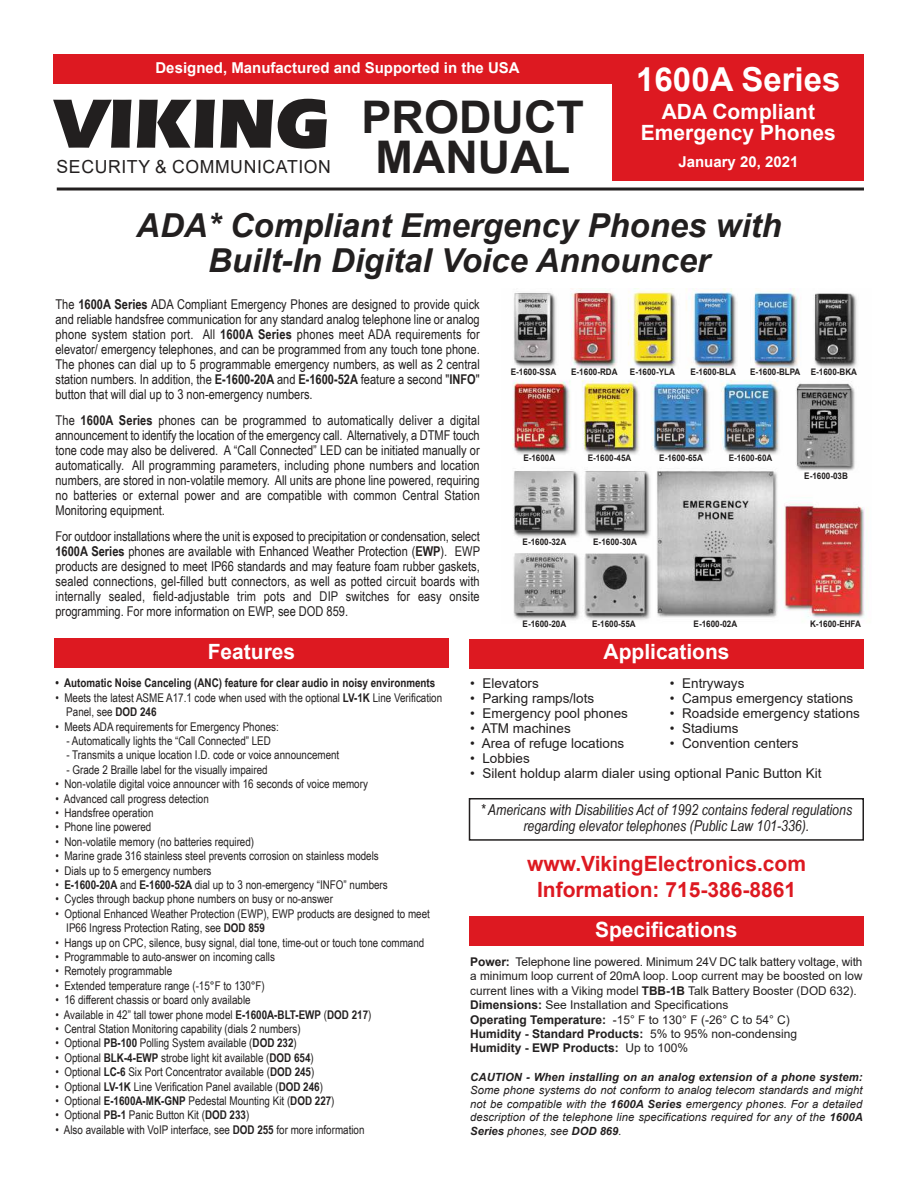
<style>
.page{position:relative;width:918px;height:1188px;background:#fff}
.page>*{position:absolute;margin:0;border:0;box-sizing:border-box;transform-origin:0 0}
.t1{font:900 72px "Eras ITC";color:#221f1f;scale:.95 1}
.t2{font:700 45px/40.5px "Arial";color:#221f1f;text-align:center}
.t3{font:italic 700 33px/34.5px "Arial";color:#221f1f;text-align:center}
.t4{font:700 33px "Arial";color:#fff}
.t5{font:700 21px/21px "Arial";color:#fff;text-align:center}
.t6{font:700 21px/25.2px "Arial";color:#dd1921;text-align:center}
.t7{font:18px "Arial";letter-spacing:.035em;color:#221f1f}
.t8{font:italic 15px/16.5px "Arial Narrow";color:#221f1f;text-align:center}
.t9{font:700 15px "Arial";color:#fff}
.t10{font:13.5px/15px "Arial Narrow";color:#221f1f;text-align:justify}
.t11{font:13.5px/15px "Arial";color:#221f1f}
.t12{font:12px "Arial Narrow";color:#221f1f}
.t13{font:12px/14.4px "Arial";color:#221f1f}
.t14{font:700 12px "Arial Narrow";color:#221f1f}
.t15{font:italic 11.25px/13.5px "Arial";letter-spacing:.005em;color:#221f1f;text-align:justify}
.t16{font:italic 700 11.25px "Arial";letter-spacing:.01em;color:#221f1f}
.t17{font:700 9px "Arial";color:#221f1f;scale:.9 1}
.s1{font-weight:700}
</style>
<div class="page">
<img style="left:512px;top:288px;width:353px;height:332px">
<div style="left:54px;top:639px;width:395px;height:29px;background:#dd1921"></div>
<div style="left:469px;top:639px;width:395px;height:29px;background:#dd1921"></div>
<div style="left:469px;top:916px;width:395px;height:29px;background:#dd1921"></div>
<div style="left:469px;top:798px;width:395px;height:43px;border:2px solid #221f1f"></div>
<div style="left:54px;top:54px;width:810px;height:29px;background:#dd1921"></div>
<hr style="left:57px;top:188px;width:807px;height:3px;background:#221f1f">
<div style="left:613px;top:61px;width:251px;height:119px;background:#dd1921"></div>
<p class="t9" style="left:155px;top:62px;width:366px">Designed, Manufactured and Supported in the USA</p>
<h3 class="t4" style="left:636px;top:67px;width:206px">1600A Series</h3>
<h3 class="t5" style="left:641px;top:103px;width:196px">ADA Compliant<br>Emergency Phones</h3>
<h1 class="t1" style="left:54px;top:81px;width:292px">VIKING</h1>
<h3 class="t7" style="left:57px;top:160px;width:276px">SECURITY &amp; COMMUNICATION</h3>
<p class="t9" style="left:678px;top:157px;width:122px">January 20, 2021</p>
<h2 class="t2" style="left:362px;top:101px;width:224px">PRODUCT<br>MANUAL</h2>
<h3 class="t3" style="left:136px;top:211px;width:647px">ADA* Compliant Emergency Phones with<br>Built-In Digital Voice Announcer</h3>
<p class="t10" style="left:55px;top:298px;width:426px">The <span class="s1">1600A Series</span> ADA Compliant Emergency Phones are designed to provide quick and reliable handsfree communication for any standard analog telephone line or analog phone system station port. All <span class="s1">1600A Series</span> phones meet ADA requirements for elevator/ emergency telephones, and can be programmed from any touch tone phone.<br>The phones can dial up to 5 programmable emergency numbers, as well as 2 central station numbers. In addition, the <span class="s1">E-1600-20A</span> and <span class="s1">E-1600-52A</span> feature a second "<span class="s1">INFO</span>" button that will dial up to 3 non-emergency numbers.</p>
<p class="t10" style="left:55px;top:414px;width:426px">The <span class="s1">1600A Series</span> phones can be programmed to automatically deliver a digital announcement to identify the location of the emergency call. Alternatively, a DTMF touch tone code may also be delivered. A “Call Connected” LED can be initiated manually or automatically. All programming parameters, including phone numbers and location numbers, are stored in non-volatile memory. All units are phone line powered, requiring no batteries or external power and are compatible with common Central Station Monitoring equipment.</p>
<p class="t10" style="left:55px;top:530px;width:426px">For outdoor installations where the unit is exposed to precipitation or condensation, select <span class="s1">1600A Series</span> phones are available with Enhanced Weather Protection (<span class="s1">EWP</span>). EWP products are designed to meet IP66 standards and may feature foam rubber gaskets, sealed connections, gel-filled butt connectors, as well as potted circuit boards with internally sealed, field-adjustable trim pots and DIP switches for easy onsite programming. For more information on EWP, see DOD 859.</p>
<p class="t17" style="left:523px;top:539px;width:50px">E-1600-32A</p>
<p class="t17" style="left:511px;top:368px;width:52px">E-1600-SSA</p>
<p class="t17" style="left:571px;top:368px;width:53px">E-1600-RDA</p>
<p class="t17" style="left:630px;top:368px;width:52px">E-1600-YLA</p>
<p class="t17" style="left:690px;top:368px;width:52px">E-1600-BLA</p>
<p class="t17" style="left:750px;top:368px;width:120px">E-1600-BLPA E-1600-BKA</p>
<p class="t17" style="left:659px;top:455px;width:50px">E-1600-65A</p>
<p class="t17" style="left:729px;top:455px;width:50px">E-1600-60A</p>
<p class="t17" style="left:523px;top:455px;width:37px">E-1600A</p>
<p class="t17" style="left:588px;top:455px;width:50px">E-1600-45A</p>
<p class="t17" style="left:804px;top:473px;width:50px">E-1600-03B</p>
<p class="t17" style="left:593px;top:539px;width:50px">E-1600-30A</p>
<p class="t17" style="left:523px;top:620px;width:50px">E-1600-20A</p>
<p class="t17" style="left:592px;top:620px;width:50px">E-1600-55A</p>
<p class="t17" style="left:694px;top:620px;width:50px">E-1600-02A</p>
<p class="t17" style="left:810px;top:620px;width:58px">K-1600-EHFA</p>
<h3 class="t5" style="left:208px;top:643px;width:89px">Features</h3>
<h3 class="t5" style="left:604px;top:644px;width:128px">Applications</h3>
<p class="t14" style="left:55px;top:679px;width:381px">ï Automatic Noise Canceling (ANC) feature for clear audio in noisy environments</p>
<p class="t12" style="left:55px;top:693px;width:388px">ï Meets the latest ASME A17.1 code when used with the optional <span class="s1">LV-1K</span> Line Verification</p>
<p class="t12" style="left:66px;top:707px;width:92px">Panel, see <span class="s1">DOD 246</span></p>
<p class="t12" style="left:56px;top:722px;width:225px">ï Meets ADA requirements for Emergency Phones:</p>
<p class="t12" style="left:66px;top:736px;width:206px">- Automatically lights the “Call Connected” LED</p>
<p class="t12" style="left:66px;top:751px;width:274px">- Transmits a unique location I.D. code or voice announcement</p>
<p class="t12" style="left:66px;top:765px;width:203px">- Grade 2 Braille label for the visually impaired</p>
<p class="t12" style="left:56px;top:779px;width:314px">ï Non-volatile digital voice announcer with 16 seconds of voice memory</p>
<p class="t12" style="left:56px;top:794px;width:155px">ï Advanced call progress detection</p>
<p class="t12" style="left:56px;top:808px;width:100px">ï Handsfree operation</p>
<p class="t12" style="left:56px;top:823px;width:97px">ï Phone line powered</p>
<p class="t12" style="left:56px;top:837px;width:200px">ï Non-volatile memory (no batteries required)</p>
<p class="t12" style="left:56px;top:851px;width:325px">ï Marine grade 316 stainless steel prevents corrosion on stainless models</p>
<p class="t12" style="left:56px;top:866px;width:158px">ï Dials up to 5 emergency numbers</p>
<p class="t12" style="left:56px;top:880px;width:334px">ï <span class="s1">E-1600-20A</span> and <span class="s1">E-1600-52A</span> dial up to 3 non-emergency “INFO” numbers</p>
<p class="t12" style="left:56px;top:895px;width:279px">ï Cycles through backup phone numbers on busy or no-answer</p>
<p class="t12" style="left:56px;top:909px;width:376px">ï Optional Enhanced Weather Protection (EWP), EWP products are designed to meet</p>
<p class="t12" style="left:66px;top:923px;width:200px">IP66 Ingress Protection Rating, see <span class="s1">DOD 859</span></p>
<p class="t12" style="left:56px;top:938px;width:370px">ï Hangs up on CPC, silence, busy signal, dial tone, time-out or touch tone command</p>
<p class="t12" style="left:56px;top:952px;width:221px">ï Programmable to auto-answer on incoming calls</p>
<p class="t12" style="left:56px;top:967px;width:118px">ï Remotely programmable</p>
<p class="t12" style="left:56px;top:981px;width:211px">ï Extended temperature range (-15°F to 130°F)</p>
<p class="t12" style="left:56px;top:995px;width:197px">ï 16 different chassis or board only available</p>
<p class="t12" style="left:56px;top:1010px;width:317px">ï Available in 42” tall tower phone model <span class="s1">E-1600A-BLT-EWP</span> (<span class="s1">DOD 217</span>)</p>
<p class="t12" style="left:56px;top:1024px;width:247px">ï Central Station Monitoring capability (dials 2 numbers)</p>
<p class="t12" style="left:56px;top:1039px;width:243px">ï Optional <span class="s1">PB-100</span> Polling System available (<span class="s1">DOD 232</span>)</p>
<p class="t12" style="left:56px;top:1053px;width:260px">ï Optional <span class="s1">BLK-4-EWP</span> strobe light kit available (<span class="s1">DOD 654</span>)</p>
<p class="t12" style="left:56px;top:1067px;width:260px">ï Optional <span class="s1">LC-6</span> Six Port Concentrator available (<span class="s1">DOD 245</span>)</p>
<p class="t12" style="left:56px;top:1082px;width:269px">ï Optional <span class="s1">LV-1K</span> Line Verification Panel available (<span class="s1">DOD 246</span>)</p>
<p class="t12" style="left:56px;top:1096px;width:281px">ï Optional <span class="s1">E-1600A-MK-GNP</span> Pedestal Mounting Kit (<span class="s1">DOD 227</span>)</p>
<p class="t12" style="left:56px;top:1111px;width:195px">ï Optional <span class="s1">PB-1</span> Panic Button Kit (<span class="s1">DOD 233</span>)</p>
<p class="t12" style="left:56px;top:1125px;width:311px">ï Also available with VoIP interface, see <span class="s1">DOD 255</span> for more information</p>
<p class="t11" style="left:470px;top:677px;width:353px">ï Elevators<br>ï Parking ramps/lots<br>ï Emergency pool phones<br>ï ATM machines<br>ï Area of refuge locations<br>ï Lobbies<br>ï Silent holdup alarm dialer using optional Panic Button Kit</p>
<p class="t11" style="left:670px;top:677px;width:192px">ï Entryways<br>ï Campus emergency stations ï Roadside emergency stations ï Stadiums<br>ï Convention centers</p>
<p class="t8" style="left:481px;top:803px;width:373px">* Americans with Disabilities Act of 1992 contains federal regulations regarding elevator telephones (Public Law 101-336).</p>
<h3 class="t6" style="left:527px;top:853px;width:280px">www.VikingElectronics.com<br>Information: 715-386-8861</h3>
<h3 class="t5" style="left:595px;top:921px;width:144px">Specifications</h3>
<p class="t13" style="left:470px;top:956px;width:394px"><span class="s1">Power:</span> Telephone line powered. Minimum 24V DC talk battery voltage, with a minimum loop current of 20mA loop. Loop current may be boosted on low current lines with a Viking model <span class="s1">TBB-1B</span> Talk Battery Booster (DOD 632).<br><span class="s1">Dimensions:</span> See Installation and Specifications<br><span class="s1">Operating Temperature:</span> -15° F to 130° F (-26° C to 54° C)<br><span class="s1">Humidity - Standard Products:</span> 5% to 95% non-condensing<br><span class="s1">Humidity - EWP Products:</span> Up to 100%</p>
<p class="t16" style="left:470px;top:1073px;width:394px">CAUTION - When installing on an analog extension of a phone system:</p>
<p class="t15" style="left:470px;top:1085px;width:394px">Some phone systems do not conform to analog telecom standards and might not be compatible with the <span class="s1">1600A Series</span> emergency phones. For a detailed description of the telephone line specifications required for any of the <span class="s1">1600A Series</span> phones, see <span class="s1">DOD 869</span>.</p>
</div>
